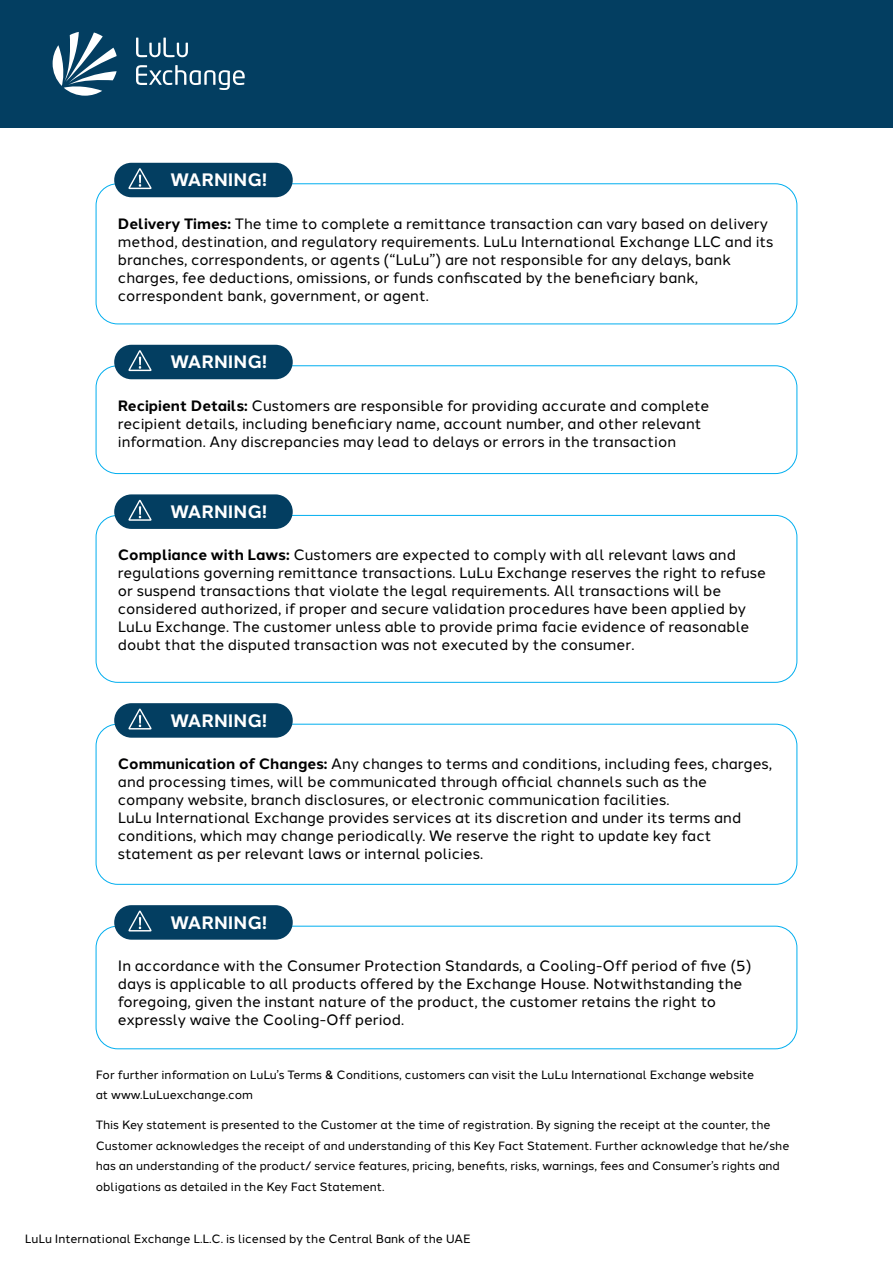
<style>
.page{position:relative;width:893px;height:1263px;background:#fff}
.page>*{position:absolute;margin:0;border:0;box-sizing:border-box;transform-origin:0 0}
.t1{font:700 18px "Halcom";color:#fff}
.t2{font:15px/18px "Halcom";color:#000001}
.t3{font:12px/20.4px "Halcom";color:#000001}
.s1{font-weight:700}
</style>
<div class="page">
<div style="left:0;top:0;width:893px;height:128px;background:#033e61"></div>
<svg style="left:136px;top:38px;width:109px;height:52px"></svg>
<svg style="left:53px;top:32px;width:64px;height:64px"></svg>
<div style="left:96px;top:365px;width:701px;height:109px;border:1px solid #00aeef;border-radius:22px"></div>
<div style="left:114px;top:345px;width:179px;height:34px;background:#033e61;border-radius:17px"></div>
<svg style="left:128px;top:350px;width:24px;height:21px"></svg>
<div style="left:96px;top:515px;width:701px;height:168px;border:1px solid #00aeef;border-radius:22px"></div>
<div style="left:114px;top:494px;width:179px;height:35px;background:#033e61;border-radius:17px"></div>
<svg style="left:128px;top:500px;width:24px;height:21px"></svg>
<div style="left:96px;top:724px;width:701px;height:161px;border:1px solid #00aeef;border-radius:22px"></div>
<div style="left:114px;top:703px;width:179px;height:35px;background:#033e61;border-radius:17px"></div>
<svg style="left:128px;top:709px;width:24px;height:20px"></svg>
<div style="left:96px;top:926px;width:701px;height:123px;border:1px solid #00aeef;border-radius:22px"></div>
<div style="left:114px;top:905px;width:179px;height:35px;background:#033e61;border-radius:17px"></div>
<svg style="left:128px;top:910px;width:24px;height:21px"></svg>
<div style="left:96px;top:183px;width:701px;height:141px;border:1px solid #00aeef;border-radius:22px"></div>
<div style="left:114px;top:163px;width:179px;height:34px;background:#033e61;border-radius:17px"></div>
<svg style="left:128px;top:168px;width:24px;height:21px"></svg>
<p class="t1" style="left:170px;top:166px;width:98px">WARNING!</p>
<p class="t2" style="left:118px;top:213px;width:657px"><span class="s1">Delivery Times:</span> The time to complete a remittance transaction can vary based on delivery method, destination, and regulatory requirements. LuLu International Exchange LLC and its branches, correspondents, or agents (“LuLu”) are not responsible for any delays, bank charges, fee deductions, omissions, or funds confiscated by the beneficiary bank, correspondent bank, government, or agent.</p>
<p class="t1" style="left:170px;top:348px;width:98px">WARNING!</p>
<p class="t2" style="left:118px;top:395px;width:593px"><span class="s1">Recipient Details:</span> Customers are responsible for providing accurate and complete recipient details, including beneficiary name, account number, and other relevant information. Any discrepancies may lead to delays or errors in the transaction</p>
<p class="t1" style="left:170px;top:497px;width:98px">WARNING!</p>
<p class="t2" style="left:118px;top:545px;width:649px"><span class="s1">Compliance with Laws:</span> Customers are expected to comply with all relevant laws and regulations governing remittance transactions. LuLu Exchange reserves the right to refuse or suspend transactions that violate the legal requirements. All transactions will be considered authorized, if proper and secure validation procedures have been applied by LuLu Exchange. The customer unless able to provide prima facie evidence of reasonable doubt that the disputed transaction was not executed by the consumer.</p>
<p class="t1" style="left:170px;top:706px;width:98px">WARNING!</p>
<p class="t2" style="left:118px;top:753px;width:656px"><span class="s1">Communication of Changes:</span> Any changes to terms and conditions, including fees, charges, and processing times, will be communicated through official channels such as the company website, branch disclosures, or electronic communication facilities.<br>LuLu International Exchange provides services at its discretion and under its terms and conditions, which may change periodically. We reserve the right to update key fact statement as per relevant laws or internal policies.</p>
<p class="t1" style="left:170px;top:908px;width:98px">WARNING!</p>
<p class="t2" style="left:118px;top:955px;width:635px">In accordance with the Consumer Protection Standards, a Cooling-Off period of five (5) days is applicable to all products offered by the Exchange House. Notwithstanding the foregoing, given the instant nature of the product, the customer retains the right to expressly waive the Cooling-Off period.</p>
<p class="t3" style="left:96px;top:1063px;width:660px">For further information on LuLu’s Terms &amp; Conditions, customers can visit the LuLu International Exchange website at www.LuLuexchange.com</p>
<p class="t3" style="left:96px;top:1114px;width:695px">This Key statement is presented to the Customer at the time of registration. By signing the receipt at the counter, the Customer acknowledges the receipt of and understanding of this Key Fact Statement. Further acknowledge that he/she has an understanding of the product/ service features, pricing, benefits, risks, warnings, fees and Consumer’s rights and obligations as detailed in the Key Fact Statement.</p>
<p class="t3" style="left:25px;top:1227px;width:447px">LuLu International Exchange L.L.C. is licensed by the Central Bank of the UAE</p>
</div>
